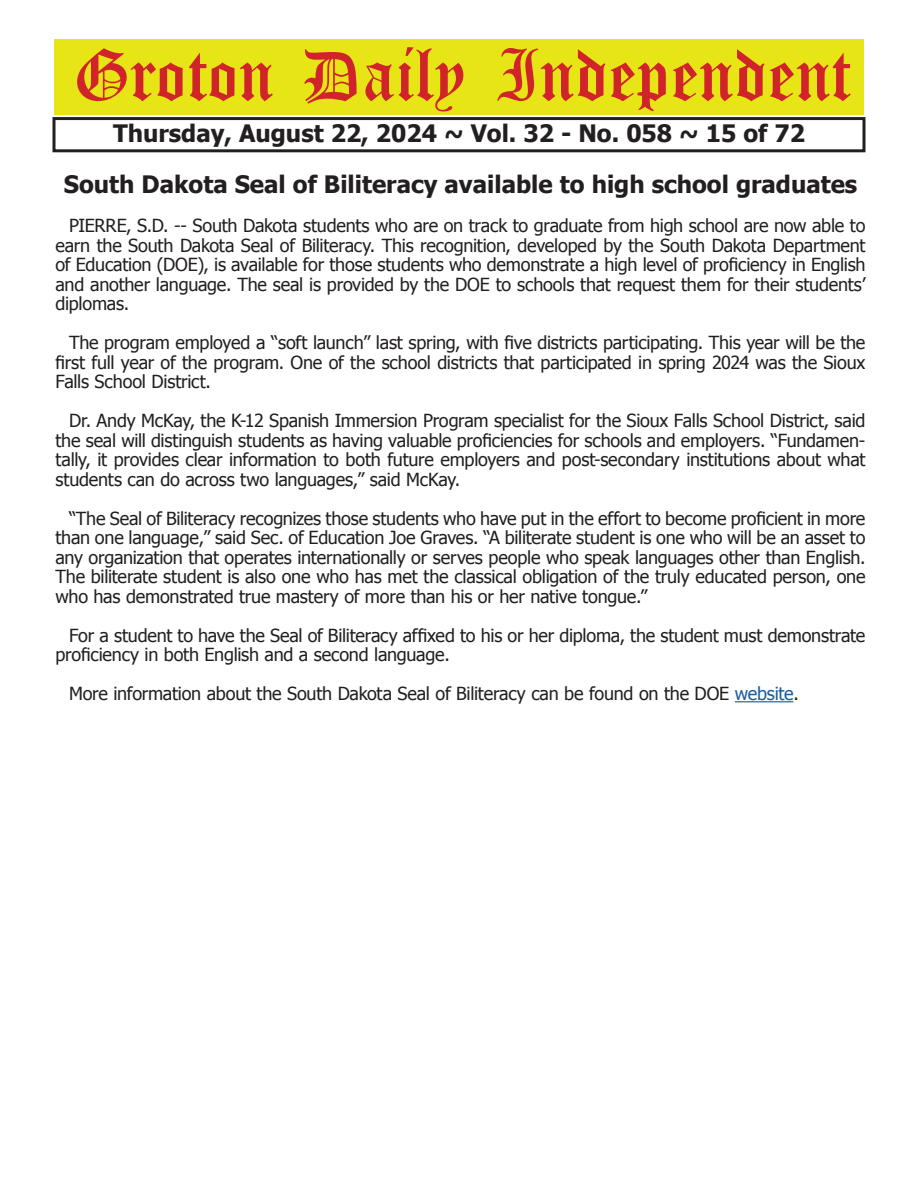
<style>
.page{position:relative;width:918px;height:1188px;background:#fff}
.page>*{position:absolute;margin:0;border:0;box-sizing:border-box;transform-origin:0 0}
.t1{font:54px "Old English Five";color:#d1232a}
.t2{font:700 24px "Tahoma";color:#231f20}
.t3{font:18px/19.5px "Tahoma";letter-spacing:-.01em;color:#231f20;text-align:justify}
.s1{color:#175d9e}
</style>
<div class="page">
<div style="left:52px;top:117px;width:814px;height:35px;border:3px solid #231f20"></div>
<div style="left:54px;top:40px;width:810px;height:75px;background:#e7e515"></div>
<hr style="left:735px;top:701px;width:58px;height:1px;background:#175d9e">
<h1 class="t1" style="left:73px;top:50px;width:779px">Groton Daily Independent</h1>
<h2 class="t2" style="left:113px;top:116px;width:694px">Thursday, August 22, 2024 ~ Vol. 32 - No. 058 ~ 15 of 72</h2>
<h2 class="t2" style="left:64px;top:168px;width:795px">South Dakota Seal of Biliteracy available to high school graduates</h2>
<p class="t3" style="left:56px;top:215px;width:812px;text-indent:14px">PIERRE, S.D. -- South Dakota students who are on track to graduate from high school are now able to earn the South Dakota Seal of Biliteracy. This recognition, developed by the South Dakota Department of Education (DOE), is available for those students who demonstrate a high level of proficiency in English and another language. The seal is provided by the DOE to schools that request them for their students’ diplomas.</p>
<p class="t3" style="left:56px;top:332px;width:811px;text-indent:14px">The program employed a “soft launch” last spring, with five districts participating. This year will be the first full year of the program. One of the school districts that participated in spring 2024 was the Sioux Falls School District.</p>
<p class="t3" style="left:56px;top:410px;width:812px;text-indent:14px">Dr. Andy McKay, the K-12 Spanish Immersion Program specialist for the Sioux Falls School District, said the seal will distinguish students as having valuable proficiencies for schools and employers. “Fundamen&shy;tally, it provides clear information to both future employers and post-secondary institutions about what students can do across two languages,” said McKay.</p>
<p class="t3" style="left:56px;top:508px;width:812px;text-indent:14px">“The Seal of Biliteracy recognizes those students who have put in the effort to become proficient in more than one language,” said Sec. of Education Joe Graves. “A biliterate student is one who will be an asset to any organization that operates internationally or serves people who speak languages other than English.<br>The biliterate student is also one who has met the classical obligation of the truly educated person, one who has demonstrated true mastery of more than his or her native tongue.”</p>
<p class="t3" style="left:56px;top:625px;width:811px;text-indent:14px">For a student to have the Seal of Biliteracy affixed to his or her diploma, the student must demonstrate proficiency in both English and a second language.</p>
<p class="t3" style="left:69px;top:683px;width:731px">More information about the South Dakota Seal of Biliteracy can be found on the DOE <span class="s1">website</span>.</p>
</div>
